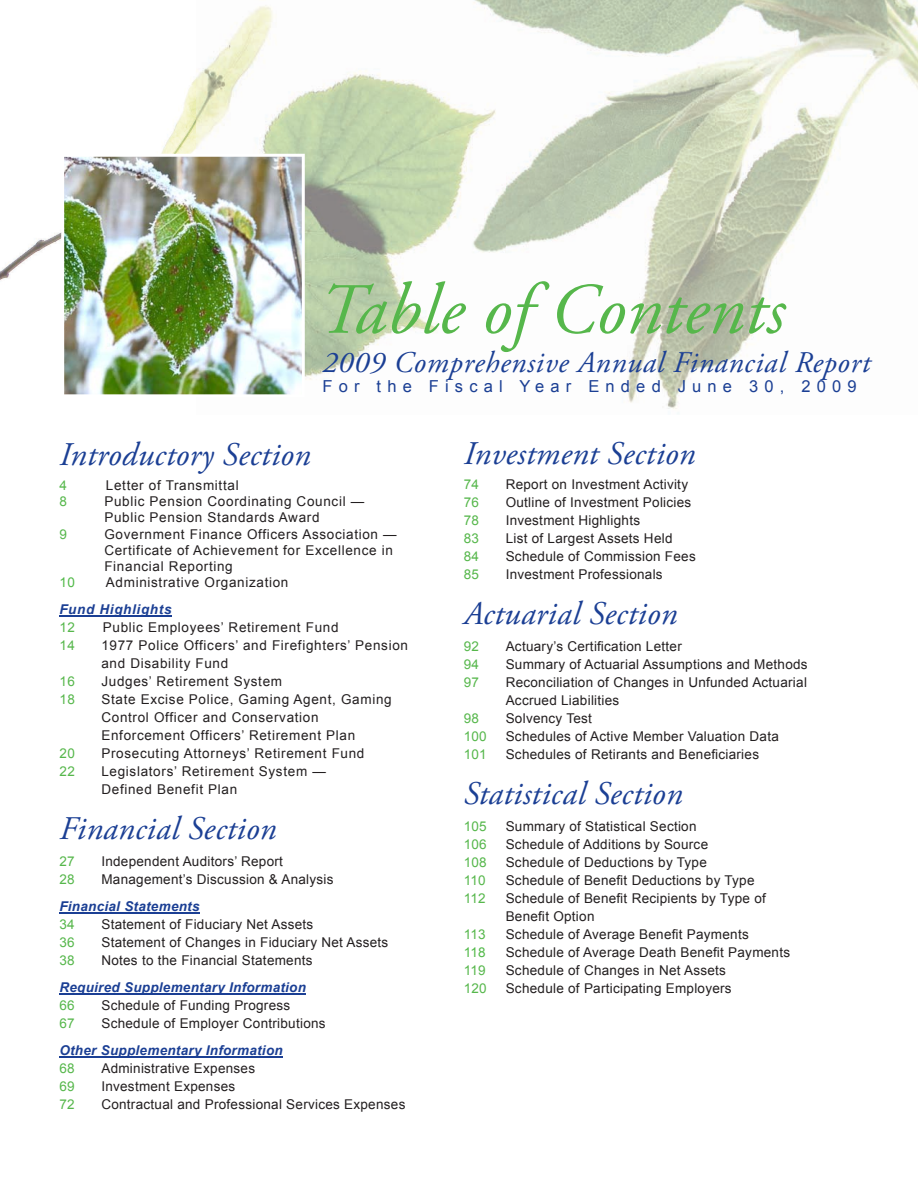
<style>
.page{position:relative;width:918px;height:1188px;background:#fff}
.page>*{position:absolute;margin:0;border:0;box-sizing:border-box;transform-origin:0 0}
.t1{font:italic 72px "Adobe Garamond Pro";letter-spacing:.005em;color:#56b74b}
.t2{font:italic 33px "Adobe Garamond Pro";letter-spacing:.01em;color:#1b3f94}
.t3{font:italic 30px "Adobe Garamond Pro";letter-spacing:.025em;color:#1b3f94}
.t4{font:16.5px "Arial";letter-spacing:.375em;color:#1b3f94}
.t5{font:13.5px/18px "Arial";letter-spacing:.02em;color:#231f20}
.t6{font:13.5px/18px "Arial";letter-spacing:.05em;color:#231f20}
.t7{font:13.5px "Arial";letter-spacing:.02em;color:#56b74b}
.t8{font:italic 700 13.5px "Arial";letter-spacing:.02em;color:#1b3f94}
.t9{font:italic 700 13.5px "Arial";letter-spacing:.05em;color:#1b3f94}
.t10{font:13.5px "Arial";color:#51b948}
</style>
<div class="page">
<img style="left:0;top:77px;width:197px;height:203px">
<img style="left:197px;top:0;width:721px;height:409px">
<hr style="left:59px;top:615px;width:113px;height:1px;background:#1b3f94">
<hr style="left:59px;top:912px;width:141px;height:1px;background:#1b3f94">
<hr style="left:59px;top:993px;width:247px;height:1px;background:#1b3f94">
<hr style="left:59px;top:1056px;width:224px;height:1px;background:#1b3f94">
<img style="left:61px;top:154px;width:244px;height:243px">
<h1 class="t1" style="left:318px;top:267px;width:468px">Table of Contents</h1>
<h3 class="t3" style="left:322px;top:345px;width:549px">2009 Comprehensive Annual Financial Report</h3>
<p class="t4" style="left:322px;top:377px;width:536px">For the Fiscal Year Ended June 30, 2009</p>
<h2 class="t2" style="left:59px;top:435px;width:253px">Introductory Section</h2>
<p class="t7" style="left:59px;top:478px;width:9px">4</p>
<p class="t6" style="left:106px;top:476px;width:134px">Letter of Transmittal</p>
<p class="t7" style="left:59px;top:494px;width:9px">8</p>
<p class="t6" style="left:104px;top:493px;width:261px;line-height:16.2px">Public Pension Coordinating Council —<br>Public Pension Standards Award</p>
<p class="t7" style="left:59px;top:526px;width:9px">9</p>
<p class="t6" style="left:104px;top:526px;width:294px;line-height:16.2px">Government Finance Officers Association —<br>Certificate of Achievement for Excellence in<br>Financial Reporting</p>
<p class="t10" style="left:59px;top:575px;width:17px">10</p>
<p class="t6" style="left:106px;top:573px;width:184px">Administrative Organization</p>
<p class="t9" style="left:59px;top:602px;width:114px">Fund Highlights</p>
<p class="t7" style="left:59px;top:620px;width:17px">12</p>
<p class="t6" style="left:103px;top:618px;width:237px">Public Employees’ Retirement Fund</p>
<p class="t7" style="left:59px;top:638px;width:17px">14</p>
<p class="t6" style="left:101px;top:636px;width:308px">1977 Police Officers’ and Firefighters’ Pension and Disability Fund</p>
<p class="t7" style="left:59px;top:674px;width:17px">16</p>
<p class="t6" style="left:101px;top:672px;width:182px">Judges’ Retirement System</p>
<p class="t7" style="left:59px;top:692px;width:17px">18</p>
<p class="t6" style="left:101px;top:690px;width:292px">State Excise Police, Gaming Agent, Gaming<br>Control Officer and Conservation<br>Enforcement Officers’ Retirement Plan</p>
<p class="t7" style="left:59px;top:746px;width:17px">20</p>
<p class="t6" style="left:101px;top:744px;width:265px">Prosecuting Attorneys’ Retirement Fund</p>
<p class="t7" style="left:59px;top:764px;width:17px">22</p>
<p class="t6" style="left:101px;top:762px;width:226px">Legislators’ Retirement System —<br>Defined Benefit Plan</p>
<h2 class="t2" style="left:59px;top:809px;width:218px">Financial Section</h2>
<p class="t7" style="left:59px;top:854px;width:17px">27</p>
<p class="t5" style="left:101px;top:852px;width:183px">Independent Auditors’ Report</p>
<p class="t7" style="left:59px;top:872px;width:17px">28</p>
<p class="t5" style="left:101px;top:870px;width:234px">Management’s Discussion &amp; Analysis</p>
<p class="t8" style="left:59px;top:899px;width:142px">Financial Statements</p>
<p class="t7" style="left:59px;top:917px;width:17px">34</p>
<p class="t5" style="left:101px;top:915px;width:213px">Statement of Fiduciary Net Assets</p>
<p class="t7" style="left:59px;top:935px;width:17px">36</p>
<p class="t5" style="left:101px;top:933px;width:288px">Statement of Changes in Fiduciary Net Assets</p>
<p class="t7" style="left:59px;top:953px;width:17px">38</p>
<p class="t5" style="left:101px;top:951px;width:213px">Notes to the Financial Statements</p>
<p class="t8" style="left:59px;top:980px;width:248px">Required Supplementary Information</p>
<p class="t7" style="left:59px;top:998px;width:17px">66</p>
<p class="t5" style="left:101px;top:996px;width:190px">Schedule of Funding Progress</p>
<p class="t7" style="left:59px;top:1016px;width:17px">67</p>
<p class="t5" style="left:101px;top:1014px;width:226px">Schedule of Employer Contributions</p>
<p class="t8" style="left:59px;top:1043px;width:225px">Other Supplementary Information</p>
<p class="t7" style="left:59px;top:1061px;width:17px">68</p>
<p class="t5" style="left:101px;top:1059px;width:155px">Administrative Expenses</p>
<p class="t7" style="left:59px;top:1079px;width:17px">69</p>
<p class="t5" style="left:101px;top:1077px;width:135px">Investment Expenses</p>
<p class="t7" style="left:59px;top:1097px;width:17px">72</p>
<p class="t5" style="left:101px;top:1095px;width:306px">Contractual and Professional Services Expenses</p>
<h2 class="t2" style="left:464px;top:433px;width:233px">Investment Section</h2>
<p class="t7" style="left:464px;top:477px;width:17px">74</p>
<p class="t5" style="left:506px;top:475px;width:184px">Report on Investment Activity</p>
<p class="t7" style="left:464px;top:495px;width:17px">76</p>
<p class="t5" style="left:506px;top:493px;width:187px">Outline of Investment Policies</p>
<p class="t7" style="left:464px;top:513px;width:17px">78</p>
<p class="t5" style="left:506px;top:511px;width:136px">Investment Highlights</p>
<p class="t7" style="left:464px;top:531px;width:17px">83</p>
<p class="t5" style="left:506px;top:529px;width:168px">List of Largest Assets Held</p>
<p class="t7" style="left:464px;top:549px;width:17px">84</p>
<p class="t5" style="left:506px;top:547px;width:192px">Schedule of Commission Fees</p>
<p class="t7" style="left:464px;top:567px;width:17px">85</p>
<p class="t5" style="left:506px;top:565px;width:159px">Investment Professionals</p>
<h2 class="t2" style="left:464px;top:594px;width:215px">Actuarial Section</h2>
<p class="t7" style="left:464px;top:639px;width:17px">92</p>
<p class="t5" style="left:506px;top:637px;width:178px">Actuary’s Certification Letter</p>
<p class="t7" style="left:464px;top:657px;width:17px">94</p>
<p class="t5" style="left:506px;top:655px;width:303px">Summary of Actuarial Assumptions and Methods</p>
<p class="t7" style="left:464px;top:675px;width:17px">97</p>
<p class="t5" style="left:506px;top:673px;width:303px">Reconciliation of Changes in Unfunded Actuarial<br>Accrued Liabilities</p>
<p class="t7" style="left:464px;top:711px;width:17px">98</p>
<p class="t5" style="left:506px;top:709px;width:88px">Solvency Test</p>
<p class="t7" style="left:464px;top:729px;width:25px">100</p>
<p class="t5" style="left:506px;top:727px;width:275px">Schedules of Active Member Valuation Data</p>
<p class="t7" style="left:464px;top:747px;width:25px">101</p>
<p class="t5" style="left:506px;top:745px;width:255px">Schedules of Retirants and Beneficiaries</p>
<h2 class="t2" style="left:464px;top:774px;width:220px">Statistical Section</h2>
<p class="t7" style="left:464px;top:819px;width:25px">105</p>
<p class="t5" style="left:506px;top:817px;width:192px">Summary of Statistical Section</p>
<p class="t7" style="left:464px;top:837px;width:25px">106</p>
<p class="t5" style="left:506px;top:835px;width:204px">Schedule of Additions by Source</p>
<p class="t7" style="left:464px;top:855px;width:25px">108</p>
<p class="t5" style="left:506px;top:853px;width:203px">Schedule of Deductions by Type</p>
<p class="t7" style="left:464px;top:873px;width:24px">110</p>
<p class="t5" style="left:506px;top:871px;width:250px">Schedule of Benefit Deductions by Type</p>
<p class="t7" style="left:464px;top:891px;width:24px">112</p>
<p class="t5" style="left:506px;top:889px;width:262px">Schedule of Benefit Recipients by Type of<br>Benefit Option</p>
<p class="t7" style="left:464px;top:927px;width:24px">113</p>
<p class="t5" style="left:506px;top:925px;width:245px">Schedule of Average Benefit Payments</p>
<p class="t10" style="left:464px;top:945px;width:24px">118</p>
<p class="t5" style="left:506px;top:943px;width:286px">Schedule of Average Death Benefit Payments</p>
<p class="t7" style="left:464px;top:963px;width:24px">119</p>
<p class="t5" style="left:506px;top:961px;width:222px">Schedule of Changes in Net Assets</p>
<p class="t7" style="left:464px;top:981px;width:25px">120</p>
<p class="t5" style="left:506px;top:979px;width:228px">Schedule of Participating Employers</p>
</div>
